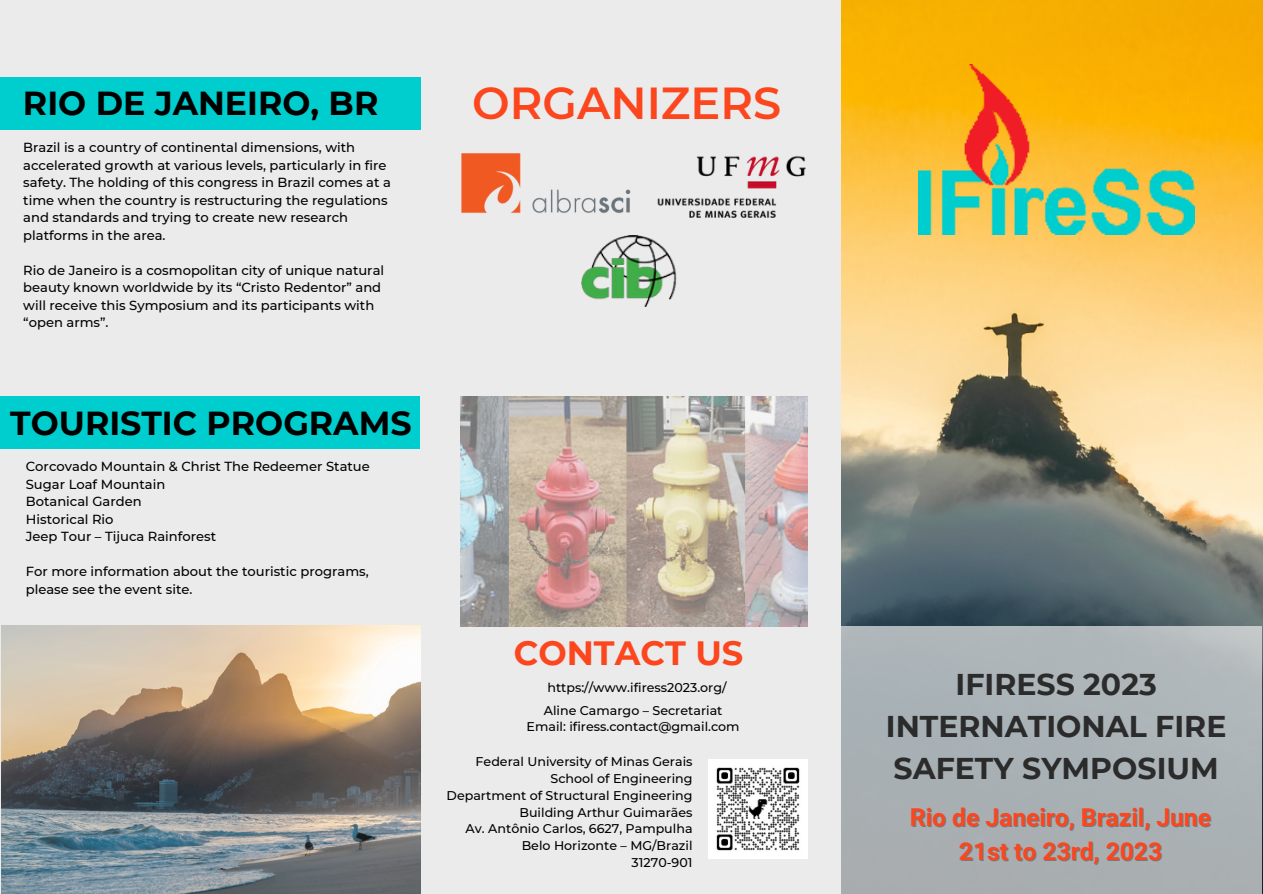
<style>
.page{position:relative;width:1263px;height:894px;background:#fff}
.page>*{position:absolute;margin:0;border:0;box-sizing:border-box;transform-origin:0 0}
.t1{font:600 44.7px "Montserrat";color:#fc461e}
.t2{font:700 33.6px "Montserrat";color:#fc461e}
.t3{font:700 33.15px "Montserrat";color:#000}
.t4{font:700 30px/41.5px "Montserrat";color:#2b2b2b;text-align:center}
.t5{font:700 24.6px/33.8px "Roboto";color:#fc461e;text-align:center}
.t6{font:500 13.05px/17.5px "Montserrat";color:#000}
.t7{font:500 12.6px/16.8px "Montserrat";color:#000;text-align:right}
</style>
<div class="page">
<div style="left:0;top:0;width:1263px;height:893px;background:#ebebeb"></div>
<img style="left:842px;top:0;width:420px;height:625px">
<div style="left:842px;top:625px;width:420px;height:268px;background:#a9b1b5"></div>
<img style="left:1px;top:625px;width:420px;height:268px">
<div style="left:0;top:77px;width:421px;height:53px;background:#00cdcd"></div>
<div style="left:0;top:396px;width:419px;height:53px;background:#00cdcd"></div>
<img style="left:460px;top:396px;width:348px;height:230px">
<img style="left:582px;top:235px;width:95px;height:71px">
<img style="left:657px;top:156px;width:148px;height:61px">
<img style="left:709px;top:759px;width:99px;height:99px">
<img style="left:918px;top:65px;width:277px;height:170px">
<img style="left:461px;top:153px;width:170px;height:60px">
<h3 class="t3" style="left:23px;top:83px;width:357px">RIO DE JANEIRO, BR</h3>
<h1 class="t1" style="left:472px;top:75px;width:311px">ORGANIZERS</h1>
<p class="t6" style="left:23px;top:139px;width:369px">Brazil is a country of continental dimensions, with accelerated growth at various levels, particularly in fire safety. The holding of this congress in Brazil comes at a time when the country is restructuring the regulations and standards and trying to create new research platforms in the area.</p>
<p class="t6" style="left:23px;top:261px;width:362px">Rio de Janeiro is a cosmopolitan city of unique natural beauty known worldwide by its “Cristo Redentor” and will receive this Symposium and its participants with “open arms”.</p>
<h3 class="t3" style="left:10px;top:402px;width:403px">TOURISTIC PROGRAMS</h3>
<p class="t6" style="left:26px;top:457px;width:346px">Corcovado Mountain &amp; Christ The Redeemer Statue<br>Sugar Loaf Mountain<br>Botanical Garden<br>Historical Rio<br>Jeep Tour – Tijuca Rainforest</p>
<p class="t6" style="left:26px;top:562px;width:344px">For more information about the touristic programs, please see the event site.</p>
<h2 class="t2" style="left:514px;top:632px;width:231px">CONTACT US</h2>
<p class="t7" style="left:527px;top:701px;width:215px;text-align:center">Aline Camargo – Secretariat<br>Email: ifiress.contact@gmail.com</p>
<p class="t7" style="left:547px;top:679px;width:181px">https://www.ifiress2023.org/</p>
<p class="t7" style="left:447px;top:752px;width:247px">Federal University of Minas Gerais<br>School of Engineering<br>Department of Structural Engineering<br>Building Arthur Guimarães<br>Av. Antônio Carlos, 6627, Pampulha<br>Belo Horizonte – MG/Brazil<br>31270-901</p>
<h3 class="t4" style="left:886px;top:663px;width:342px">IFIRESS 2023<br>INTERNATIONAL FIRE<br>SAFETY SYMPOSIUM</h3>
<h3 class="t5" style="left:910px;top:800px;width:303px">Rio de Janeiro, Brazil, June<br>21st to 23rd, 2023</h3>
</div>
